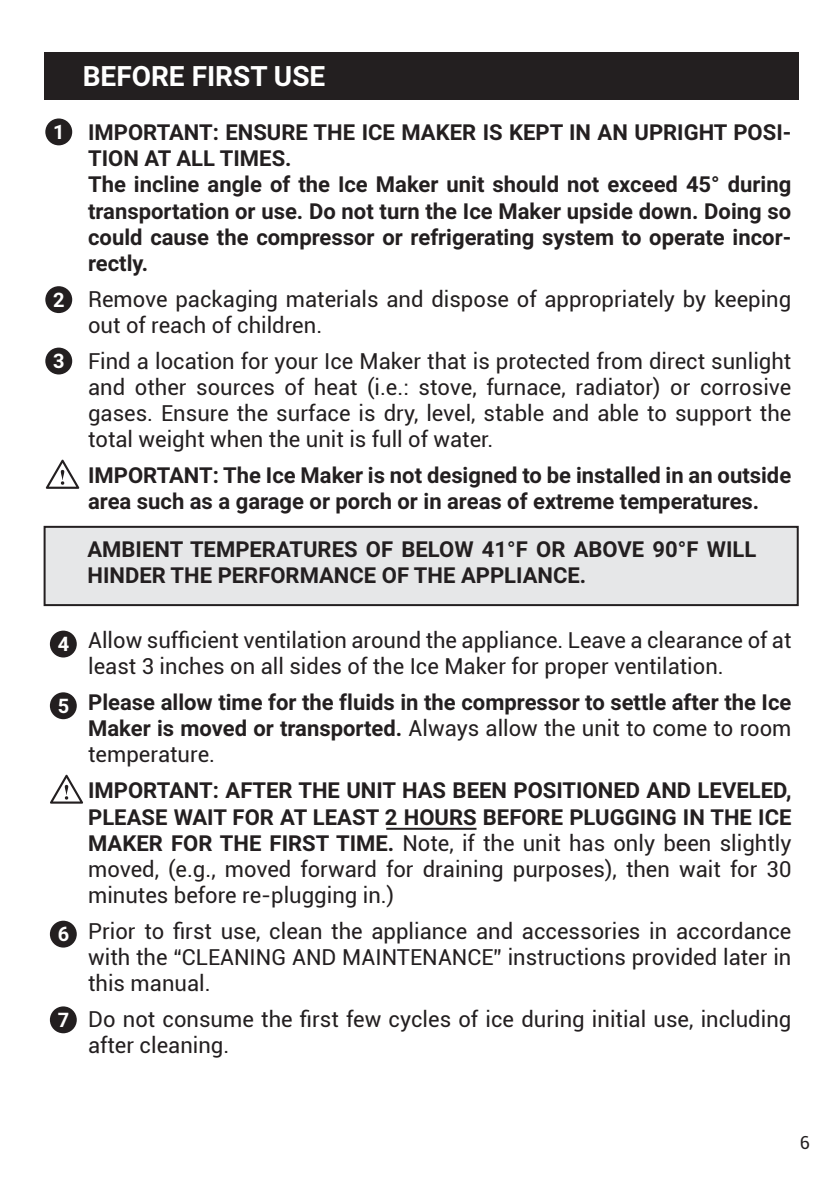
<style>
.page{position:relative;width:840px;height:1191px;background:#fff}
.page>*{position:absolute;margin:0;border:0;box-sizing:border-box;transform-origin:0 0}
.t1{font:700 28px "Roboto";color:#fff}
.t2{font:700 22px/26px "Roboto";color:#231f20}
.t3{font:22px/26px "Roboto";color:#231f20}
.t4{font:700 20px "Roboto";color:#fff}
.t5{font:18px "Roboto";color:#231f20}
.s1{font-size:20px;color:#fff}
.s2{font-weight:400}
</style>
<div class="page">
<div style="left:44px;top:526px;width:754px;height:80px;background:#e6e7e8;border:2px solid #231f20"></div>
<svg style="left:46px;top:459px;width:33px;height:30px"></svg>
<div style="left:45px;top:52px;width:753px;height:47px;background:#231f20"></div>
<div style="left:50px;top:630px;width:27px;height:27px;background:#231f20;border-radius:50%"></div>
<div style="left:45px;top:347px;width:27px;height:27px;background:#231f20;border-radius:50%"></div>
<div style="left:45px;top:286px;width:27px;height:27px;background:#231f20;border-radius:50%"></div>
<div style="left:45px;top:118px;width:27px;height:27px;background:#231f20;border-radius:50%"></div>
<svg style="left:50px;top:774px;width:33px;height:29px"></svg>
<div style="left:50px;top:692px;width:27px;height:27px;background:#231f20;border-radius:50%"></div>
<div style="left:50px;top:920px;width:27px;height:27px;background:#231f20;border-radius:50%"></div>
<div style="left:50px;top:1006px;width:27px;height:27px;background:#231f20;border-radius:50%"></div>
<hr style="left:386px;top:827px;width:90px;height:2px;background:#231f20">
<p class="t1" style="left:83px;top:56px;width:244px">BEFORE FIRST USE</p>
<p class="t2" style="left:88px;top:119px;width:704px;text-indent:-35px"><span class="s1">1</span> IMPORTANT: ENSURE THE ICE MAKER IS KEPT IN AN UPRIGHT POSI-TION AT ALL TIMES.<br>The incline angle of the Ice Maker unit should not exceed 45° during transportation or use. Do not turn the Ice Maker upside down. Doing so could cause the compressor or refrigerating system to operate incor&shy;rectly.</p>
<p class="t3" style="left:88px;top:285px;width:704px">Remove packaging materials and dispose of appropriately by keeping out of reach of children.</p>
<p class="t3" style="left:88px;top:347px;width:704px;text-align:justify">Find a location for your Ice Maker that is protected from direct sunlight and other sources of heat (i.e.: stove, furnace, radiator) or corrosive gases. Ensure the surface is dry, level, stable and able to support the total weight when the unit is full of water.</p>
<p class="t2" style="left:88px;top:461px;width:704px">IMPORTANT: The Ice Maker is not designed to be installed in an outside area such as a garage or porch or in areas of extreme temperatures.</p>
<p class="t4" style="left:53px;top:285px;width:13px">2</p>
<p class="t4" style="left:53px;top:347px;width:13px">3</p>
<p class="t2" style="left:87px;top:535px;width:670px">AMBIENT TEMPERATURES OF BELOW 41°F OR ABOVE 90°F WILL<br>HINDER THE PERFORMANCE OF THE APPLIANCE.</p>
<p class="t4" style="left:58px;top:630px;width:13px">4</p>
<p class="t4" style="left:58px;top:691px;width:13px">5</p>
<p class="t4" style="left:58px;top:920px;width:13px">6</p>
<p class="t4" style="left:58px;top:1005px;width:13px">7</p>
<p class="t3" style="left:88px;top:627px;width:704px">Allow sufficient ventilation around the appliance. Leave a clearance of at least 3 inches on all sides of the Ice Maker for proper ventilation.</p>
<p class="t2" style="left:88px;top:689px;width:704px;text-align:justify">Please allow time for the fluids in the compressor to settle after the Ice Maker is moved or transported. <span class="s2">Always allow the unit to come to room temperature.</span></p>
<p class="t2" style="left:88px;top:777px;width:704px;text-align:justify">IMPORTANT: AFTER THE UNIT HAS BEEN POSITIONED AND LEVELED, PLEASE WAIT FOR AT LEAST 2 HOURS BEFORE PLUGGING IN THE ICE MAKER FOR THE FIRST TIME. <span class="s2">Note, if the unit has only been slightly moved, (e.g., moved forward for draining purposes), then wait for 30 minutes before re-plugging in.)</span></p>
<p class="t3" style="left:88px;top:917px;width:704px;text-align:justify">Prior to first use, clean the appliance and accessories in accordance with the “CLEANING AND MAINTENANCE” instructions provided later in this manual.</p>
<p class="t3" style="left:88px;top:1005px;width:704px">Do not consume the first few cycles of ice during initial use, including after cleaning.</p>
<p class="t5" style="left:799px;top:1130px;width:12px">6</p>
</div>
